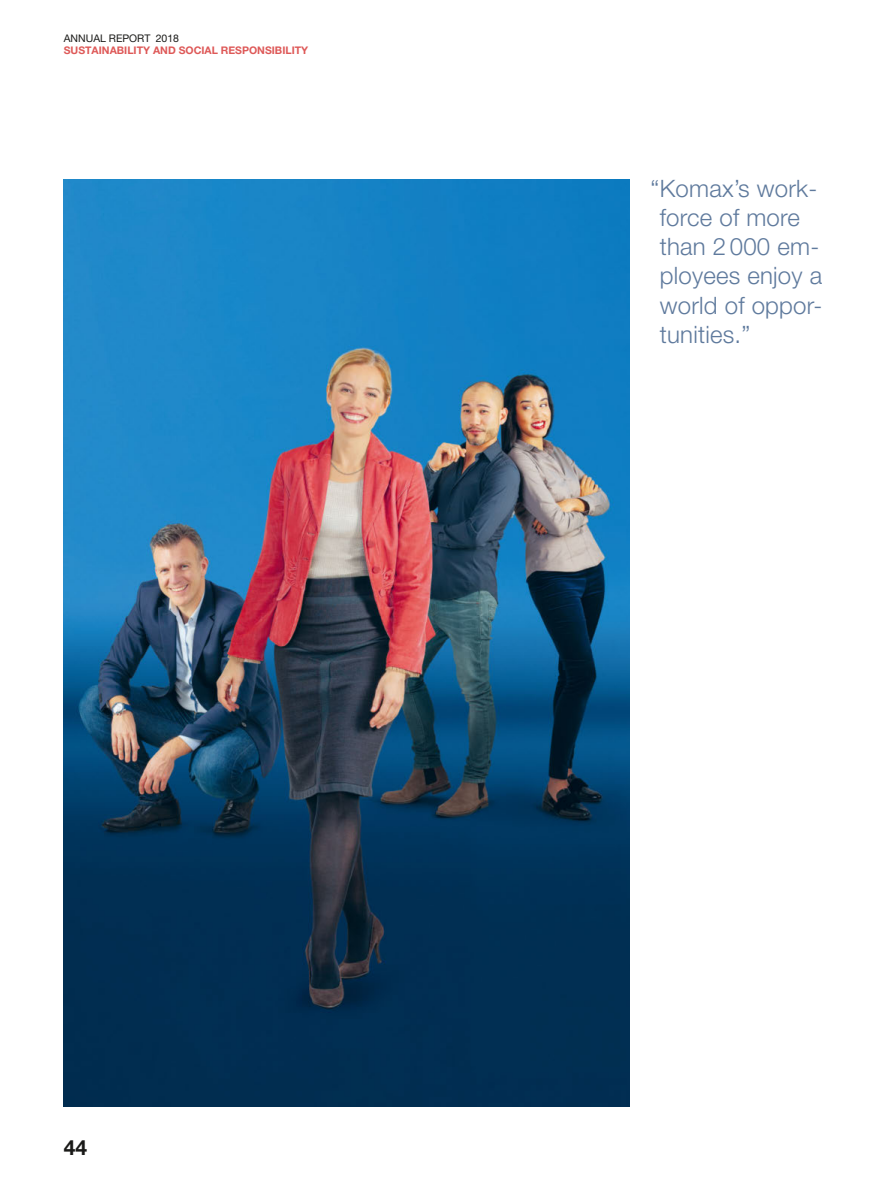
<style>
.page{position:relative;width:893px;height:1191px;background:#fff}
.page>*{position:absolute;margin:0;border:0;box-sizing:border-box;transform-origin:0 0}
.t1{font:300 24px/29.2px "Helvetica Neue LT Pro";letter-spacing:.01em;color:#5f7a9d}
.t2{font:700 21px "Helvetica Neue LT Pro";color:#1a1a18}
.t3{font:700 10.5px "Helvetica Neue LT Pro";color:#de5958}
.t4{font:10.5px "Helvetica Neue LT Pro";color:#1a1a18}
</style>
<div class="page">
<img style="left:64px;top:179px;width:565px;height:927px">
<p class="t4" style="left:64px;top:32px;width:117px">ANNUAL REPORT 2018</p>
<p class="t3" style="left:64px;top:44px;width:246px">SUSTAINABILITY AND SOCIAL RESPONSIBILITY</p>
<p class="t2" style="left:64px;top:1134px;width:25px">44</p>
<p class="t1" style="left:660px;top:173px;width:164px;text-indent:-9px">“Komax’s work&shy;force of more than 2 000 em&shy;ployees enjoy a world of oppor&shy;tunities.”</p>
</div>
